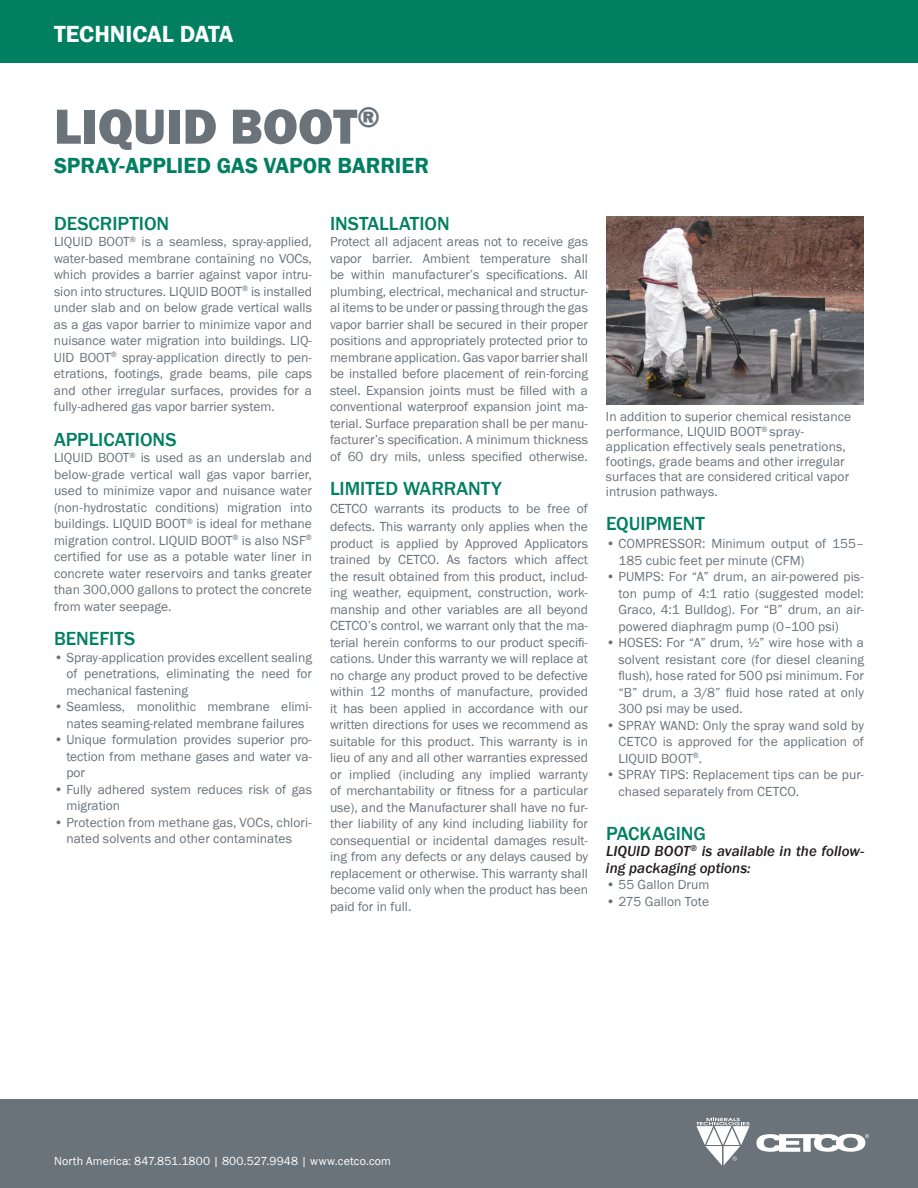
<style>
.page{position:relative;width:918px;height:1188px;background:#fff}
.page>*{position:absolute;margin:0;border:0;box-sizing:border-box;transform-origin:0 0}
.t1{font:800 51px "Franklin Gothic";color:#6a737a}
.t2{font:600 24px "Franklin Gothic";color:#fff}
.t3{font:600 22.5px "Franklin Gothic";color:#008061}
.t4{font:500 19.5px "Franklin Gothic";color:#008061}
.t5{font:italic 500 15px/16.5px "Franklin Gothic";color:#231f20}
.t6{font:13.5px/16.5px "Franklin Gothic";color:#6a737a;text-align:justify}
.t7{font:12px "Franklin Gothic";letter-spacing:.015em;color:#fff}
.s1{color:#6d6e71}
</style>
<div class="page">
<div style="left:0;top:0;width:918px;height:63px;background:#008061"></div>
<div style="left:0;top:1099px;width:918px;height:89px;background:#6a737a"></div>
<svg style="left:756px;top:1134px;width:113px;height:18px"></svg>
<svg style="left:696px;top:1118px;width:54px;height:48px"></svg>
<img style="left:606px;top:216px;width:258px;height:189px">
<h2 class="t2" style="left:54px;top:19px;width:181px">TECHNICAL DATA</h2>
<h1 class="t1" style="left:54px;top:105px;width:328px">LIQUID BOOT<sup>®</sup></h1>
<h3 class="t3" style="left:54px;top:152px;width:377px">SPRAY-APPLIED GAS VAPOR BARRIER</h3>
<h3 class="t4" style="left:54px;top:215px;width:117px">DESCRIPTION</h3>
<p class="t6" style="left:54px;top:234px;width:260px">LIQUID BOOT<sup>®</sup> is a seamless, spray-applied, water-based membrane containing no VOCs, which provides a barrier against vapor intru&shy;sion into structures. LIQUID BOOT<sup>®</sup> is installed under slab and on below grade vertical walls as a gas vapor barrier to minimize vapor and nuisance water migration into buildings. LIQ-UID BOOT<sup>®</sup> spray-application directly to pen&shy;etrations, footings, grade beams, pile caps and other irregular surfaces, provides for a fully-adhered gas vapor barrier system.</p>
<h3 class="t4" style="left:54px;top:431px;width:124px">APPLICATIONS</h3>
<p class="t6" style="left:54px;top:450px;width:260px">LIQUID BOOT<sup>®</sup> is used as an underslab and below-grade vertical wall gas vapor barrier, used to minimize vapor and nuisance water (non-hydrostatic conditions) migration into buildings. LIQUID BOOT<sup>®</sup> is ideal for methane migration control. LIQUID BOOT<sup>®</sup> is also NSF<sup>® </sup>certiied for use as a potable water liner in concrete water reservoirs and tanks greater than 300,000 gallons to protect the concrete from water seepage.</p>
<h3 class="t4" style="left:54px;top:631px;width:83px">BENEFITS</h3>
<p class="t6" style="left:66px;top:650px;width:247px;text-indent:-12px"><span class="s1">•</span> Spray-application provides excellent sealing of penetrations, eliminating the need for mechanical fastening</p>
<p class="t6" style="left:54px;top:699px;width:260px;text-align:center"><span class="s1">•</span> Seamless, monolithic membrane elimi&shy;nates seaming-related membrane failures</p>
<p class="t6" style="left:66px;top:732px;width:247px;text-indent:-12px"><span class="s1">•</span> Unique formulation provides superior pro&shy;tection from methane gases and water va&shy;por</p>
<p class="t6" style="left:66px;top:782px;width:247px;text-indent:-12px"><span class="s1">•</span> Fully adhered system reduces risk of gas migration</p>
<p class="t6" style="left:54px;top:815px;width:260px;text-align:center"><span class="s1">•</span> Protection from methane gas, VOCs, chlori&shy;nated solvents and other contaminates</p>
<h3 class="t4" style="left:330px;top:215px;width:121px">INSTALLATION</h3>
<p class="t6" style="left:330px;top:234px;width:260px">Protect all adjacent areas not to receive gas vapor barrier. Ambient temperature shall be within manufacturer’s speciications. All plumbing, electrical, mechanical and structur&shy;al items to be under or passing through the gas vapor barrier shall be secured in their proper positions and appropriately protected prior to membrane application. Gas vapor barrier shall be installed before placement of rein-forcing steel. Expansion joints must be i lled with a conventional waterproof expansion joint ma&shy;terial. Surface preparation shall be per manu&shy;facturer’s speciication. A minimum thickness of 60 dry mils, unless speciied otherwise.</p>
<h3 class="t4" style="left:330px;top:481px;width:173px">LIMITED WARRANTY</h3>
<p class="t6" style="left:330px;top:500px;width:260px;line-height:18px">CETCO warrants its products to be free of defects. This warranty only applies when the</p>
<p class="t6" style="left:330px;top:536px;width:260px">product is applied by Approved Applicators trained by CETCO. As factors which affect the result obtained from this product, includ&shy;ing weather, equipment, construction, work&shy;manship and other variables are all beyond CETCO’s control, we warrant only that the ma&shy;terial herein conforms to our product specii&shy;cations. Under this warranty we will replace at no charge any product proved to be defective within 12 months of manufacture, provided it has been applied in accordance with our written directions for uses we recommend as suitable for this product. This warranty is in lieu of any and all other warranties expressed or implied (including any implied warranty of merchantability or itness for a particular use), and the Manufacturer shall have no fur&shy;ther liability of any kind including liability for consequential or incidental damages result&shy;ing from any defects or any delays caused by replacement or otherwise. This warranty shall become valid only when the product has been paid for in full.</p>
<p class="t6" style="left:606px;top:410px;width:247px;line-height:15px;text-align:left">In addition to superior chemical resistance performance, LIQUID BOOT<sup>®</sup> spray&shy;application effectively seals penetrations, footings, grade beams and other irregular surfaces that are considered critical vapor intrusion pathways.</p>
<h3 class="t4" style="left:606px;top:515px;width:101px">EQUIPMENT</h3>
<p class="t6" style="left:618px;top:536px;width:247px;text-indent:-12px"><span class="s1">•</span> COMPRESSOR: Minimum output of 155–<br>185 cubic feet per minute (CFM)</p>
<p class="t6" style="left:618px;top:569px;width:247px;text-indent:-12px"><span class="s1">•</span> PUMPS: For “A” drum, an air-powered pis&shy;ton pump of 4:1 ratio (suggested model:<br>Graco, 4:1 Bulldog). For “B” drum, an air&shy;powered diaphragm pump (0–100 psi)</p>
<p class="t6" style="left:618px;top:635px;width:247px;text-indent:-12px"><span class="s1">•</span> HOSES: For “A” drum, ½” wire hose with a solvent resistant core (for diesel cleaning l ush), hose rated for 500 psi minimum. For “B” drum, a 3/8” l uid hose rated at only 300 psi may be used.</p>
<p class="t6" style="left:618px;top:718px;width:247px;text-indent:-12px"><span class="s1">•</span> SPRAY WAND: Only the spray wand sold by CETCO is approved for the application of LIQUID BOOT<sup>®</sup>.</p>
<p class="t6" style="left:618px;top:767px;width:247px;text-indent:-12px"><span class="s1">•</span> SPRAY TIPS: Replacement tips can be pur&shy;chased separately from CETCO.</p>
<h3 class="t4" style="left:606px;top:825px;width:102px">PACKAGING</h3>
<p class="t5" style="left:606px;top:844px;width:260px">LIQUID BOOT<sup>®</sup> is available in the follow&shy;ing packaging options:</p>
<p class="t6" style="left:606px;top:877px;width:105px"><span class="s1">•</span> 55 Gallon Drum</p>
<p class="t6" style="left:606px;top:894px;width:105px"><span class="s1">•</span> 275 Gallon Tote</p>
<p class="t7" style="left:54px;top:1156px;width:339px">North America: 847.851.1800 | 800.527.9948 | www.cetco.com</p>
</div>
